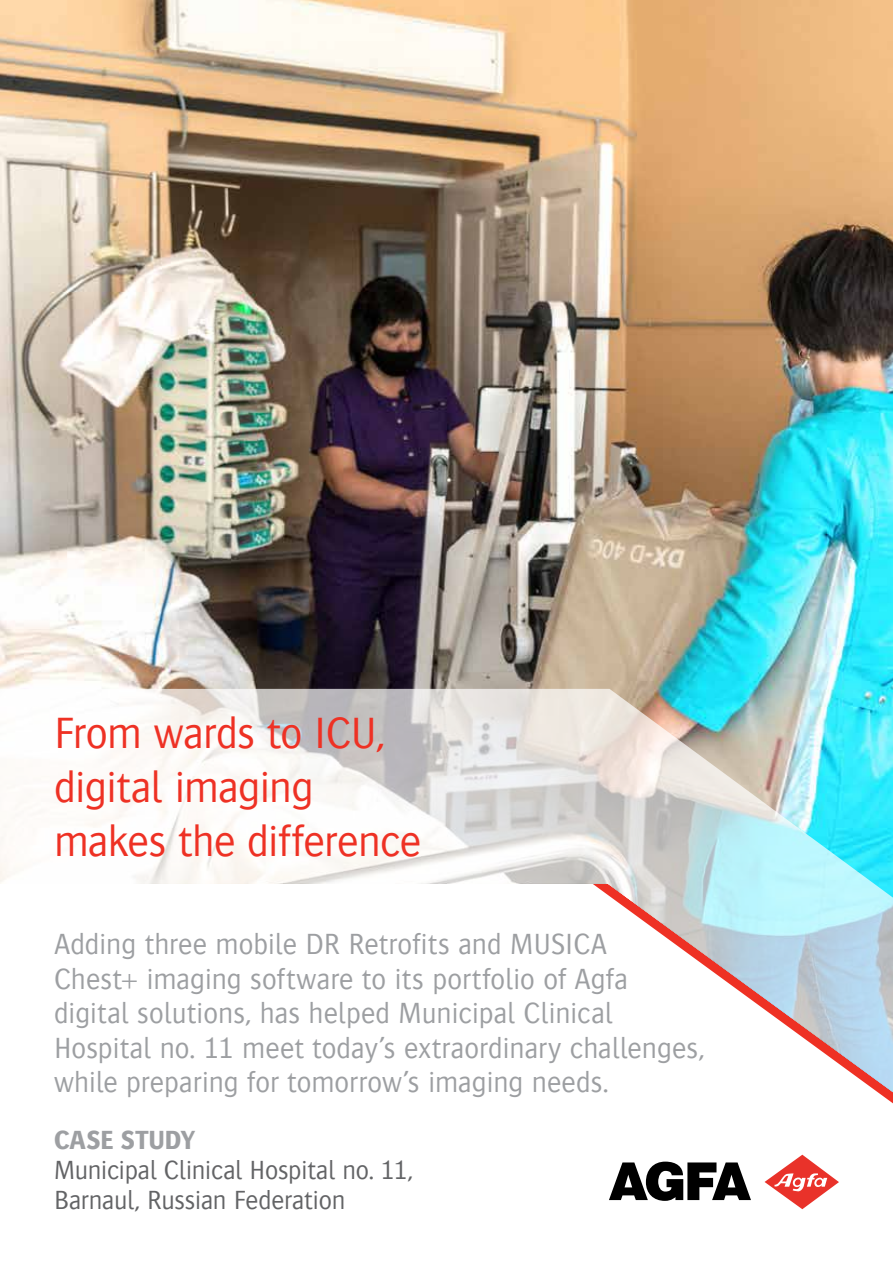
<style>
.page{position:relative;width:893px;height:1263px;background:#fff}
.page>*{position:absolute;margin:0;border:0;box-sizing:border-box;transform-origin:0 0}
.t1{font:300 45px/54px "Bosis For Agfa";letter-spacing:-.015em;color:#ee3124}
.t2{font:300 30px/34.5px "Bosis For Agfa";color:#9d9fa2}
.t3{font:300 27px/30px "Bosis For Agfa";letter-spacing:-.015em;color:#636466}
.t4{font:700 27px "Bosis For Agfa";color:#9d9fa2}
</style>
<div class="page">
<img style="left:0;top:0;width:893px;height:689px">
<svg style="left:0;top:689px;width:893px;height:403px"></svg>
<svg style="left:609px;top:1161px;width:142px;height:40px"></svg>
<svg style="left:764px;top:1155px;width:75px;height:54px"></svg>
<h1 class="t1" style="left:54px;top:706px;width:369px">From wards to ICU, digital imaging makes the difference</h1>
<p class="t2" style="left:54px;top:927px;width:652px">Adding three mobile DR Retrofits and MUSICA<br>Chest+ imaging software to its portfolio of Agfa digital solutions, has helped Municipal Clinical Hospital no. 11 meet today’s extraordinary challenges, while preparing for tomorrow’s imaging needs.</p>
<p class="t4" style="left:54px;top:1125px;width:143px">CASE STUDY</p>
<p class="t3" style="left:54px;top:1154px;width:361px">Municipal Clinical Hospital no. 11,<br>Barnaul, Russian Federation</p>
</div>
